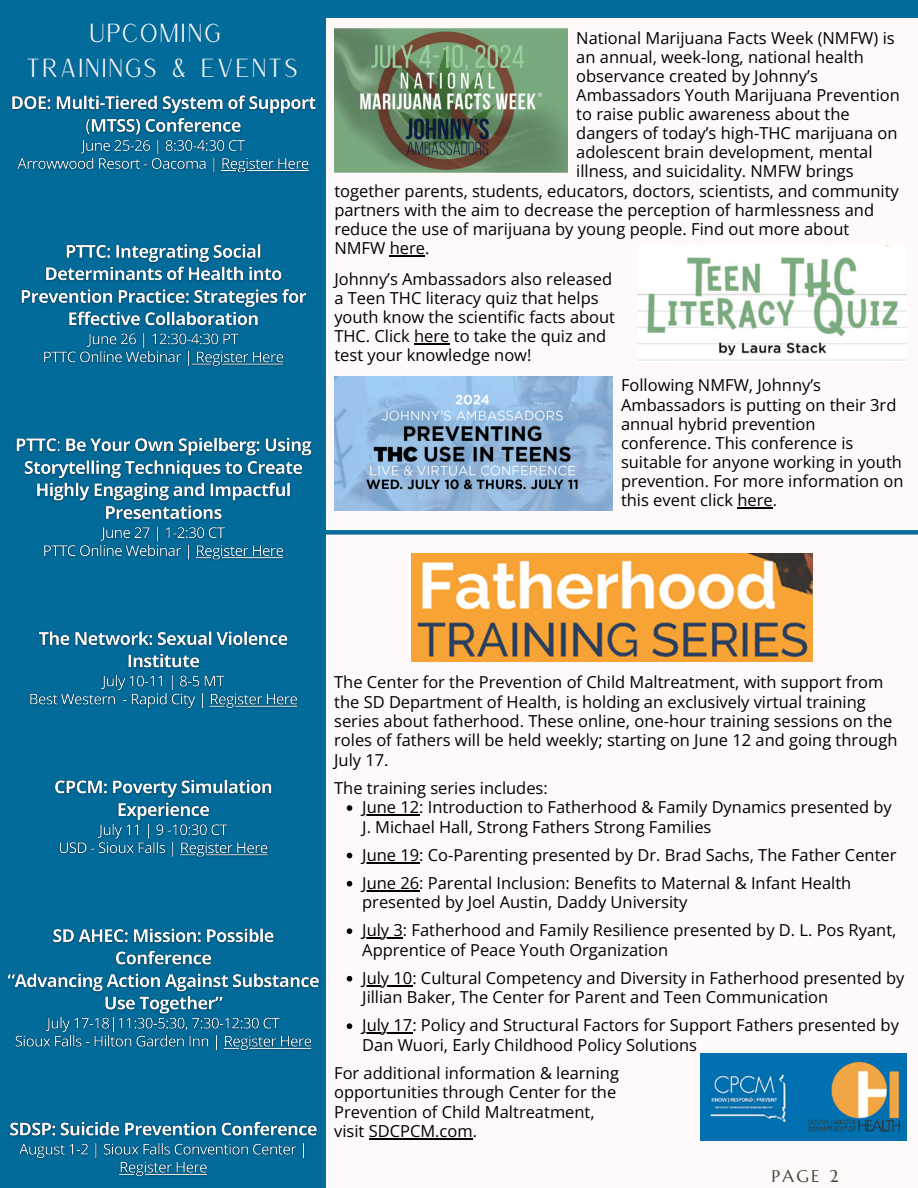
<style>
.page{position:relative;width:918px;height:1188px;background:#fff9f9}
.page>*{position:absolute;margin:0;border:0;box-sizing:border-box;transform-origin:0 0}
.t1{font:25.5px/34.8px "Versailles";color:#fff9f9;text-align:center}
.t2{font:16.95px "Marcellus";color:#444440}
.t3{font:16.5px/19.2px "Open Sans";color:#000}
</style>
<div class="page">
<div style="left:0;top:0;width:918px;height:18px;background:#026b9a"></div>
<div style="left:0;top:0;width:326px;height:1188px;background:#026b9a"></div>
<img style="left:7px;top:95px;width:313px;height:1082px">
<img style="left:334px;top:29px;width:233px;height:144px">
<div style="left:318px;top:530px;width:600px;height:5px;background:#026b9a"></div>
<svg style="left:347px;top:805px;width:5px;height:6px"></svg>
<hr style="left:362px;top:815px;width:57px;height:1px;background:#000">
<svg style="left:347px;top:853px;width:5px;height:5px"></svg>
<hr style="left:362px;top:862px;width:57px;height:1px;background:#000">
<svg style="left:347px;top:881px;width:5px;height:5px"></svg>
<hr style="left:362px;top:890px;width:57px;height:1px;background:#000">
<svg style="left:347px;top:928px;width:5px;height:6px"></svg>
<hr style="left:362px;top:938px;width:41px;height:1px;background:#000">
<svg style="left:347px;top:976px;width:5px;height:5px"></svg>
<hr style="left:362px;top:985px;width:50px;height:1px;background:#000">
<svg style="left:347px;top:1023px;width:5px;height:6px"></svg>
<hr style="left:362px;top:1033px;width:50px;height:1px;background:#000">
<hr style="left:369px;top:1138px;width:104px;height:2px;background:#000">
<img style="left:700px;top:1054px;width:206px;height:86px">
<img style="left:412px;top:554px;width:400px;height:108px">
<img style="left:638px;top:257px;width:269px;height:104px">
<img style="left:334px;top:377px;width:278px;height:133px">
<hr style="left:390px;top:255px;width:35px;height:2px;background:#000">
<hr style="left:414px;top:343px;width:36px;height:1px;background:#000">
<hr style="left:737px;top:507px;width:36px;height:1px;background:#000">
<p class="t1" style="left:25px;top:15px;width:275px">UPCOMING<br>TRAININGS &amp; EVENTS</p>
<h3 class="t3" style="left:576px;top:27px;width:325px">National Marijuana Facts Week (NMFW) is an annual, week-long, national health observance created by Johnny’s Ambassadors Youth Marijuana Prevention to raise public awareness about the dangers of today’s high-THC marijuana on adolescent brain development, mental illness, and suicidality. NMFW brings</h3>
<p class="t3" style="left:334px;top:181px;width:566px">together parents, students, educators, doctors, scientists, and community partners with the aim to decrease the perception of harmlessness and reduce the use of marijuana by young people. Find out more about NMFW here.</p>
<p class="t3" style="left:334px;top:269px;width:282px">Johnny’s Ambassadors also released a Teen THC literacy quiz that helps youth know the scientific facts about THC. Click here to take the quiz and test your knowledge now!</p>
<p class="t3" style="left:621px;top:375px;width:284px">Following NMFW, Johnny’s<br>Ambassadors is putting on their 3rd annual hybrid prevention conference. This conference is suitable for anyone working in youth prevention. For more information on this event click here.</p>
<h1 class="t3" style="left:334px;top:672px;width:565px">The Center for the Prevention of Child Maltreatment, with support from the SD Department of Health, is holding an exclusively virtual training series about fatherhood. These online, one-hour training sessions on the roles of fathers will be held weekly; starting on June 12 and going through July 17.</h1>
<p class="t3" style="left:334px;top:778px;width:215px">The training series includes:</p>
<p class="t3" style="left:362px;top:797px;width:531px">June 12: Introduction to Fatherhood &amp; Family Dynamics presented by<br>J. Michael Hall, Strong Fathers Strong Families</p>
<h3 class="t3" style="left:362px;top:845px;width:536px">June 19: Co-Parenting presented by Dr. Brad Sachs, The Father Center</h3>
<h3 class="t3" style="left:362px;top:873px;width:491px">June 26: Parental Inclusion: Benefits to Maternal &amp; Infant Health presented by Joel Austin, Daddy University</h3>
<p class="t3" style="left:362px;top:920px;width:536px">July 3: Fatherhood and Family Resilience presented by D. L. Pos Ryant,<br>Apprentice of Peace Youth Organization</p>
<h3 class="t3" style="left:362px;top:968px;width:544px">July 10: Cultural Competency and Diversity in Fatherhood presented by<br>Jillian Baker, The Center for Parent and Teen Communication</h3>
<p class="t3" style="left:362px;top:1015px;width:538px">July 17: Policy and Structural Factors for Support Fathers presented by<br>Dan Wuori, Early Childhood Policy Solutions</p>
<h3 class="t3" style="left:334px;top:1063px;width:286px">For additional information &amp; learning opportunities through Center for the<br>Prevention of Child Maltreatment, visit SDCPCM.com.</h3>
<p class="t2" style="left:771px;top:1166px;width:68px">PAGE 2</p>
</div>
